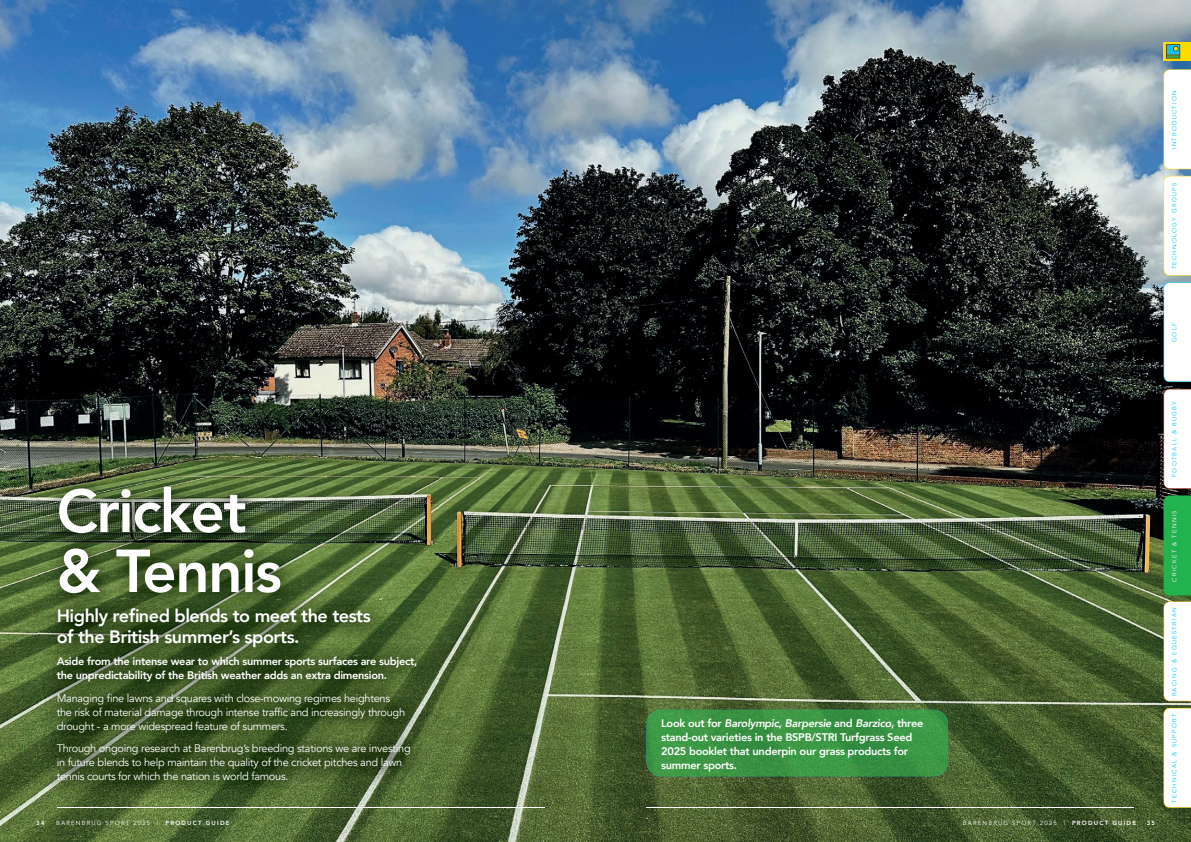
<style>
.page{position:relative;width:1191px;height:842px;background:#fff}
.page>*{position:absolute;margin:0;border:0;box-sizing:border-box;transform-origin:0 0}
.t1{font:800 60px/60px "Avenir";letter-spacing:-.025em;color:#fff}
.t2{font:800 18px/21px "Avenir";letter-spacing:-.025em;color:#fff}
.t3{font:11px/14px "Avenir";letter-spacing:-.025em;color:#fff}
.t4{font:800 11px/14px "Avenir";letter-spacing:-.025em;color:#fff}
.t5{font:6px "Avenir";letter-spacing:.2em;color:#15c0f2}
.t6{font:6px "Avenir";letter-spacing:.2em;color:#fff}
.t7{font:800 6px "Avenir";color:#fff}
.s1{font-style:italic}
.s2{font-weight:800}
</style>
<div class="page">
<img style="left:0;top:0;width:1191px;height:842px">
<img style="left:38px;top:468px;width:401px;height:336px">
<img style="left:646px;top:710px;width:302px;height:66px">
<hr style="left:646px;top:808px;width:488px;height:1px;background:#fff">
<hr style="left:57px;top:808px;width:487px;height:1px;background:#fff">
<div style="left:1163px;top:42px;width:28px;height:19px;background:#ffdc01"></div>
<svg style="left:1166px;top:44px;width:14px;height:14px"></svg>
<svg style="left:1163px;top:69px;width:28px;height:100px"></svg>
<svg style="left:1163px;top:176px;width:28px;height:100px"></svg>
<svg style="left:1163px;top:282px;width:28px;height:100px"></svg>
<div style="left:1163px;top:496px;width:28px;height:99px;background:#22b24e"></div>
<svg style="left:1163px;top:389px;width:28px;height:100px"></svg>
<svg style="left:1163px;top:601px;width:28px;height:100px"></svg>
<svg style="left:1163px;top:708px;width:28px;height:100px"></svg>
<p class="t5" style="left:1170px;top:149px;width:60px;rotate:-90deg">INTRODUCTION</p>
<p class="t5" style="left:1170px;top:269px;width:88px;rotate:-90deg">TECHNOLOGY GROUPS</p>
<p class="t5" style="left:1170px;top:342px;width:21px;rotate:-90deg">GOLF</p>
<h1 class="t1" style="left:57px;top:481px;width:227px">Cricket &amp; Tennis</h1>
<h2 class="t2" style="left:57px;top:605px;width:316px">Highly refined blends to meet the tests of the British summer’s sports.</h2>
<p class="t4" style="left:57px;top:654px;width:362px">Aside from the intense wear to which summer sports surfaces are subject, the unpredictability of the British weather adds an extra dimension.</p>
<p class="t3" style="left:57px;top:691px;width:350px">Managing fine lawns and squares with close-mowing regimes heightens the risk of material damage through intense traffic and increasingly through drought - a more widespread feature of summers.</p>
<p class="t3" style="left:57px;top:741px;width:355px">Through ongoing research at Barenbrug’s breeding stations we are investing in future blends to help maintain the quality of the cricket pitches and lawn tennis courts for which the nation is world famous.</p>
<p class="t4" style="left:661px;top:716px;width:264px">Look out for <span class="s1">Barolympic, Barpersie</span> and <span class="s1">Barzico</span>, three stand-out varieties in the BSPB/STRI Turfgrass Seed 2025 booklet that underpin our grass products for summer sports.</p>
<p class="t7" style="left:36px;top:818px;width:10px">34</p>
<p class="t6" style="left:56px;top:819px;width:175px">BARENBRUG SPORT 2025 | <span class="s2">PRODUCT GUIDE</span></p>
<p class="t6" style="left:962px;top:819px;width:175px">BARENBRUG SPORT 2025 | <span class="s2">PRODUCT GUIDE</span></p>
<p class="t7" style="left:1146px;top:818px;width:10px">35</p>
<p class="t5" style="left:1170px;top:477px;width:77px;rotate:-90deg">FOOTBALL &amp; RUGBY</p>
<p class="t6" style="left:1170px;top:581px;width:73px;rotate:-90deg">CRICKET &amp; TENNIS</p>
<p class="t5" style="left:1170px;top:696px;width:90px;rotate:-90deg">RACING &amp; EQUESTRIAN</p>
<p class="t5" style="left:1170px;top:802px;width:90px;rotate:-90deg">TECHNICAL &amp; SUPPORT</p>
</div>
